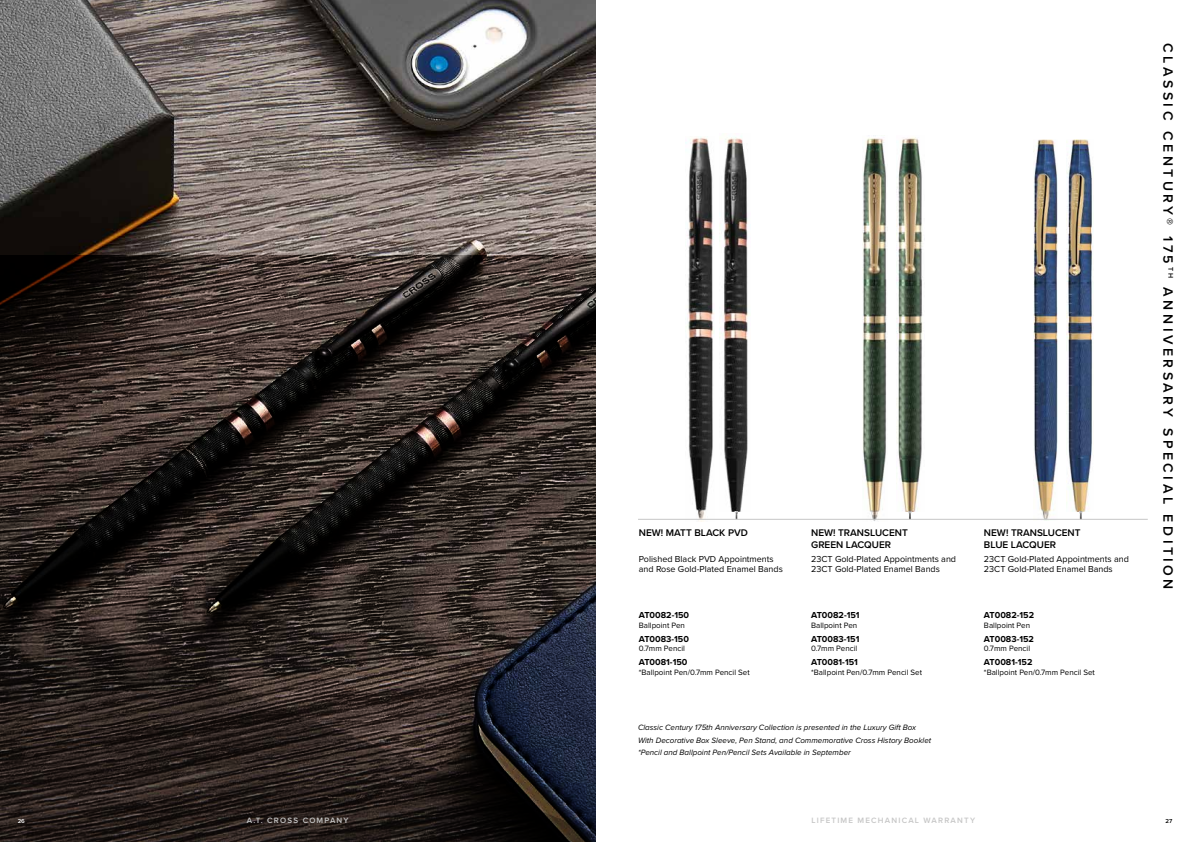
<style>
.page{position:relative;width:1191px;height:842px;background:#fff}
.page>*{position:absolute;margin:0;border:0;box-sizing:border-box;transform-origin:0 0}
.t1{font:600 14px "Proxima Nova";letter-spacing:.255em;color:#000}
.t2{font:600 10px/12px "Proxima Nova";color:#000}
.t3{font:9px/10.8px "Proxima Nova";color:#000}
.t4{font:700 9px "Proxima Nova";color:#000}
.t5{font:italic 8px/12.4px "Proxima Nova";color:#000}
.t6{font:8px "Proxima Nova";color:#000}
.t7{font:600 8px "Proxima Nova";letter-spacing:.15em;color:#c6c6c6}
.t8{font:600 6px "Proxima Nova";color:#fff}
.t9{font:600 6px "Proxima Nova";color:#000}
.s1{font-weight:400}
</style>
<div class="page">
<img style="left:0;top:0;width:595px;height:255px">
<img style="left:686px;top:138px;width:28px;height:384px">
<img style="left:862px;top:138px;width:25px;height:383px">
<img style="left:1033px;top:140px;width:24px;height:379px">
<img style="left:719px;top:136px;width:30px;height:375px">
<svg style="left:734px;top:511px;width:4px;height:8px"></svg>
<img style="left:896px;top:137px;width:27px;height:374px">
<svg style="left:908px;top:511px;width:4px;height:8px"></svg>
<img style="left:1067px;top:140px;width:26px;height:371px">
<svg style="left:1079px;top:511px;width:3px;height:8px"></svg>
<svg style="left:0;top:255px;width:595px;height:587px;background:#302825"></svg>
<hr style="left:638px;top:519px;width:509px;height:1px;background:#c6c6c6">
<p class="t2" style="left:639px;top:526px;width:111px">NEW! MATT BLACK PVD</p>
<p class="t3" style="left:639px;top:553px;width:146px">Polished Black PVD Appointments and Rose Gold-Plated Enamel Bands</p>
<p class="t4" style="left:639px;top:609px;width:52px">AT0082-150</p>
<p class="t6" style="left:639px;top:619px;width:48px">Ballpoint Pen</p>
<p class="t4" style="left:639px;top:632px;width:52px">AT0083-150</p>
<p class="t6" style="left:639px;top:643px;width:48px">0.7mm Pencil</p>
<p class="t4" style="left:639px;top:655px;width:50px">AT0081-150</p>
<p class="t6" style="left:639px;top:666px;width:112px">*Ballpoint Pen/0.7mm Pencil Set</p>
<p class="t2" style="left:811px;top:526px;width:98px">NEW! TRANSLUCENT<br>GREEN LACQUER</p>
<p class="t3" style="left:811px;top:553px;width:146px">23CT Gold-Plated Appointments and<br>23CT Gold-Plated Enamel Bands</p>
<p class="t4" style="left:811px;top:609px;width:50px">AT0082-151</p>
<p class="t6" style="left:811px;top:619px;width:48px">Ballpoint Pen</p>
<p class="t4" style="left:811px;top:632px;width:50px">AT0083-151</p>
<p class="t6" style="left:811px;top:643px;width:48px">0.7mm Pencil</p>
<p class="t4" style="left:811px;top:655px;width:48px">AT0081-151</p>
<p class="t6" style="left:811px;top:666px;width:112px">*Ballpoint Pen/0.7mm Pencil Set</p>
<p class="t5" style="left:638px;top:721px;width:295px">Classic Century 175th Anniversary Collection is presented in the Luxury Gift Box<br>With Decorative Box Sleeve, Pen Stand, and Commemorative Cross History Booklet *Pencil and Ballpoint Pen/Pencil Sets Available in September</p>
<p class="t2" style="left:984px;top:526px;width:98px">NEW! TRANSLUCENT<br>BLUE LACQUER</p>
<p class="t3" style="left:984px;top:553px;width:146px">23CT Gold-Plated Appointments and<br>23CT Gold-Plated Enamel Bands</p>
<p class="t4" style="left:984px;top:609px;width:52px">AT0082-152</p>
<p class="t6" style="left:984px;top:619px;width:48px">Ballpoint Pen</p>
<p class="t4" style="left:984px;top:632px;width:51px">AT0083-152</p>
<p class="t6" style="left:984px;top:643px;width:48px">0.7mm Pencil</p>
<p class="t4" style="left:984px;top:655px;width:50px">AT0081-152</p>
<p class="t6" style="left:984px;top:666px;width:112px">*Ballpoint Pen/0.7mm Pencil Set</p>
<h1 class="t1" style="left:1178px;top:43px;width:548px;rotate:90deg">CLASSIC CENTURY<span class="s1">®</span> 175 <sup>TH</sup> ANNIVERSARY SPECIAL EDITION</h1>
<p class="t8" style="left:18px;top:816px;width:9px">26</p>
<p class="t7" style="left:247px;top:814px;width:103px">A.T. CROSS COMPANY</p>
<p class="t7" style="left:811px;top:814px;width:165px">LIFETIME MECHANICAL WARRANTY</p>
<p class="t9" style="left:1165px;top:816px;width:8px">27</p>
</div>
